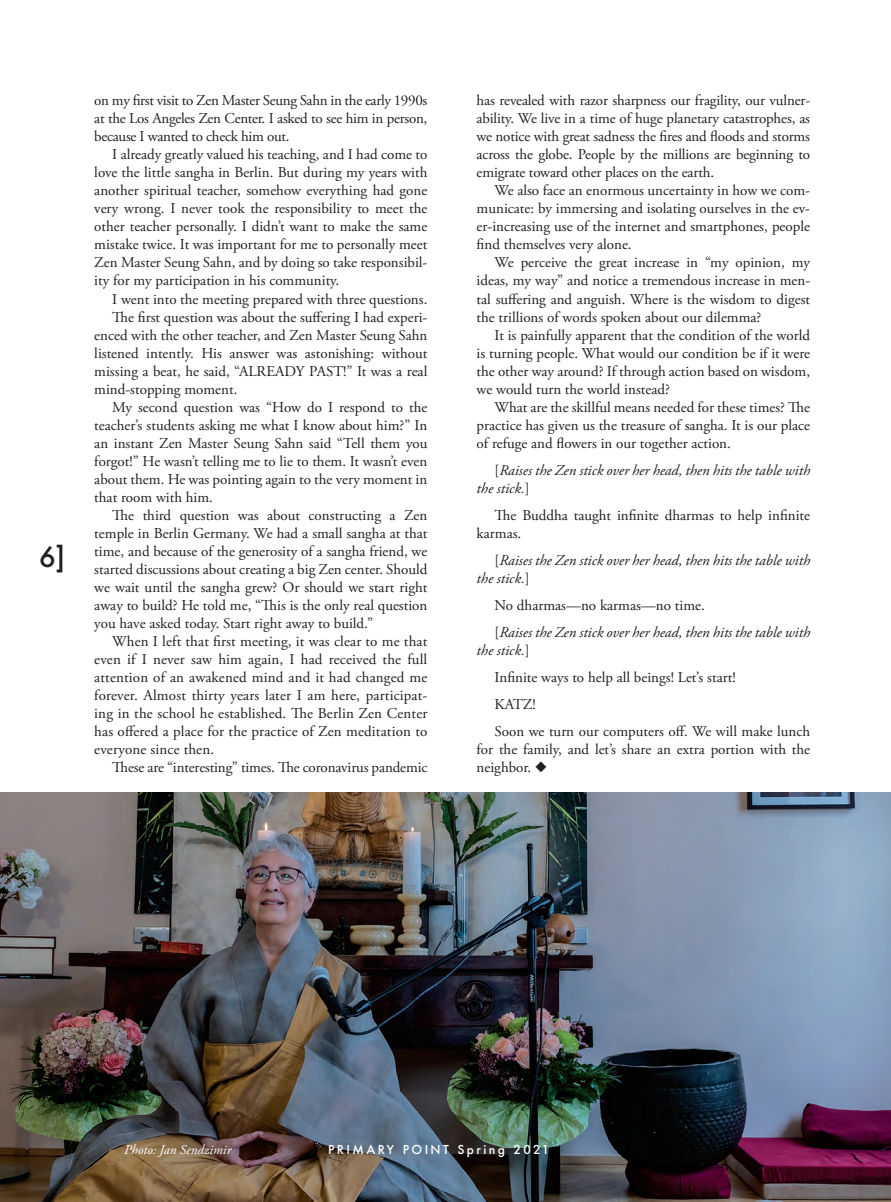
<style>
.page{position:relative;width:891px;height:1202px;background:#fff}
.page>*{position:absolute;margin:0;border:0;box-sizing:border-box;transform-origin:0 0}
.t1{font:500 27px "Futura";color:#231f20}
.t2{font:15px/18px "Adobe Garamond Pro";color:#231f20;text-align:justify}
.t3{font:italic 15px/18px "Adobe Garamond Pro";color:#231f20}
.t4{font:italic 13.5px "Adobe Garamond Pro";color:#fff}
.t5{font:500 12px "Futura";letter-spacing:.2em;color:#fff}
.s1{font-style:normal}
.s2{font-style:italic}
</style>
<div class="page">
<img style="left:0;top:792px;width:891px;height:410px">
<h1 class="t1" style="left:39px;top:538px;width:28px">6]</h1>
<p class="t2" style="left:94px;top:92px;width:335px">on my first visit to Zen Master Seung Sahn in the early 1990s at the Los Angeles Zen Center. I asked to see him in person, because I wanted to check him out.</p>
<p class="t2" style="left:94px;top:146px;width:335px;text-indent:18px">I already greatly valued his teaching, and I had come to love the little sangha in Berlin. But during my years with another spiritual teacher, somehow everything had gone very wrong. I never took the responsibility to meet the other teacher personally. I didn’t want to make the same mistake twice. It was important for me to personally meet Zen Master Seung Sahn, and by doing so take responsibil&shy;ity for my participation in his community.</p>
<p class="t2" style="left:112px;top:290px;width:317px">I went into the meeting prepared with three questions.</p>
<p class="t2" style="left:112px;top:308px;width:317px">The first question was about the suffering I had experi-</p>
<p class="t2" style="left:94px;top:326px;width:335px">enced with the other teacher, and Zen Master Seung Sahn</p>
<p class="t2" style="left:94px;top:344px;width:335px">listened intently. His answer was astonishing: without</p>
<p class="t2" style="left:94px;top:362px;width:335px">missing a beat, he said, “ALREADY PAST!” It was a real</p>
<p class="t2" style="left:94px;top:380px;width:145px">mind-stopping moment.</p>
<p class="t2" style="left:112px;top:398px;width:317px">My second question was “How do I respond to the</p>
<p class="t2" style="left:94px;top:416px;width:335px">teacher’s students asking me what I know about him?” In</p>
<p class="t2" style="left:94px;top:434px;width:335px">an instant Zen Master Seung Sahn said “Tell them you</p>
<p class="t2" style="left:94px;top:452px;width:335px">forgot!” He wasn’t telling me to lie to them. It wasn’t even</p>
<p class="t2" style="left:94px;top:470px;width:335px">about them. He was pointing again to the very moment in</p>
<p class="t2" style="left:94px;top:488px;width:120px">that room with him.</p>
<p class="t2" style="left:112px;top:506px;width:317px">The third question was about constructing a Zen</p>
<p class="t2" style="left:94px;top:524px;width:335px">temple in Berlin Germany. We had a small sangha at that</p>
<p class="t2" style="left:94px;top:542px;width:335px">time, and because of the generosity of a sangha friend, we</p>
<p class="t2" style="left:94px;top:560px;width:335px">started discussions about creating a big Zen center. Should</p>
<p class="t2" style="left:94px;top:578px;width:335px">we wait until the sangha grew? Or should we start right</p>
<p class="t2" style="left:94px;top:596px;width:335px">away to build? He told me, “This is the only real question</p>
<p class="t2" style="left:94px;top:614px;width:280px">you have asked today. Start right away to build.”</p>
<p class="t2" style="left:112px;top:632px;width:317px">When I left that first meeting, it was clear to me that</p>
<p class="t2" style="left:94px;top:650px;width:335px">even if I never saw him again, I had received the full</p>
<p class="t2" style="left:94px;top:668px;width:335px">attention of an awakened mind and it had changed me</p>
<p class="t2" style="left:94px;top:686px;width:335px">forever. Almost thirty years later I am here, participat-</p>
<p class="t2" style="left:94px;top:704px;width:335px">ing in the school he established. The Berlin Zen Center</p>
<p class="t2" style="left:94px;top:722px;width:335px">has offered a place for the practice of Zen meditation to</p>
<p class="t2" style="left:94px;top:740px;width:121px">everyone since then.</p>
<p class="t2" style="left:112px;top:758px;width:317px">These are “interesting” times. The coronavirus pandemic</p>
<p class="t2" style="left:477px;top:92px;width:335px">has revealed with razor sharpness our fragility, our vulner&shy;ability. We live in a time of huge planetary catastrophes, as we notice with great sadness the fires and floods and storms across the globe. People by the millions are beginning to emigrate toward other places on the earth.</p>
<p class="t2" style="left:477px;top:182px;width:335px;text-indent:18px">We also face an enormous uncertainty in how we com&shy;municate: by immersing and isolating ourselves in the ev&shy;er-increasing use of the internet and smartphones, people find themselves very alone.</p>
<p class="t2" style="left:477px;top:254px;width:335px;text-indent:18px">We perceive the great increase in “my opinion, my ideas, my way” and notice a tremendous increase in men&shy;tal suffering and anguish. Where is the wisdom to digest the trillions of words spoken about our dilemma?</p>
<p class="t2" style="left:477px;top:326px;width:335px;text-indent:18px">It is painfully apparent that the condition of the world is turning people. What would our condition be if it were the other way around? If through action based on wisdom, we would turn the world instead?</p>
<p class="t2" style="left:477px;top:398px;width:335px;text-indent:18px">What are the skillful means needed for these times? The practice has given us the treasure of sangha. It is our place of refuge and flowers in our together action.</p>
<p class="t3" style="left:477px;top:461px;width:335px;text-indent:18px"><span class="s1">[</span>Raises the Zen stick over her head, then hits the table with the stick.<span class="s1">]</span></p>
<p class="t2" style="left:477px;top:506px;width:335px;text-indent:18px">The Buddha taught infinite dharmas to help infinite karmas.</p>
<p class="t3" style="left:477px;top:551px;width:335px;text-indent:18px"><span class="s1">[</span>Raises the Zen stick over her head, then hits the table with the stick.<span class="s1">]</span></p>
<p class="t3" style="left:495px;top:592px;width:317px;line-height:27px"><span class="s1">No dharmas—no karmas—no time.<br>[</span>Raises the Zen stick over her head, then hits the table with</p>
<p class="t2" style="left:495px;top:637px;width:317px;line-height:27px;text-align:left;text-indent:-18px"><span class="s2">the stick.</span>]<br>Infinite ways to help all beings! Let’s start!<br>KATZ!<br>Soon we turn our computers off. We will make lunch</p>
<p class="t2" style="left:477px;top:740px;width:335px">for the family, and let’s share an extra portion with the neighbor. ◆</p>
<p class="t4" style="left:124px;top:1141px;width:109px">Photo: Jan Sendzimir</p>
<p class="t5" style="left:328px;top:1141px;width:223px">PRIMARY POINT Spring 2021</p>
</div>
